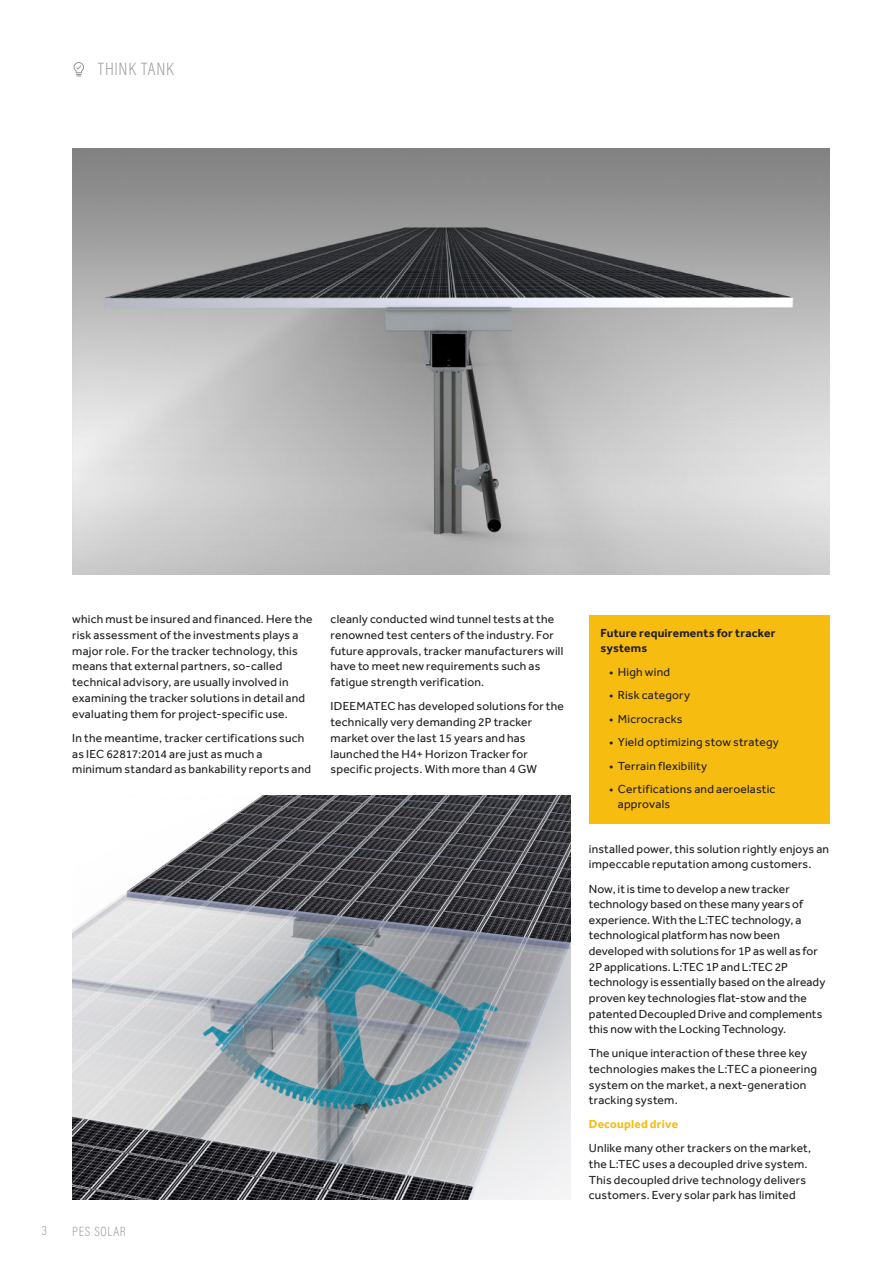
<style>
.page{position:relative;width:893px;height:1263px;background:#fff}
.page>*{position:absolute;margin:0;border:0;box-sizing:border-box;transform-origin:0 0}
.t1{font:200 18px "Acumin Pro Cond";letter-spacing:.04em;color:#939598}
.t2{font:200 13.5px "Acumin Pro Cond";letter-spacing:.05em;color:#939598}
.t3{font:12px/15.8px "Effra";letter-spacing:.015em;color:#231f20}
.t4{font:700 12px/15px "Effra";letter-spacing:.015em;color:#231f20}
.t5{font:700 12px "Effra";letter-spacing:.02em;color:#f6bc0f}
</style>
<div class="page">
<svg style="left:73px;top:62px;width:11px;height:15px"></svg>
<img style="left:72px;top:149px;width:757px;height:426px">
<img style="left:72px;top:795px;width:499px;height:404px">
<div style="left:589px;top:615px;width:240px;height:208px;background:#f6bc0f"></div>
<h1 class="t1" style="left:98px;top:59px;width:77px">THINK TANK</h1>
<p class="t3" style="left:72px;top:612px;width:242px">which must be insured and financed. Here the risk assessment of the investments plays a major role. For the tracker technology, this means that external partners, so-called technical advisory, are usually involved in examining the tracker solutions in detail and evaluating them for project-specific use.</p>
<p class="t3" style="left:72px;top:731px;width:240px">In the meantime, tracker certifications such as IEC 62817:2014 are just as much a minimum standard as bankability reports and</p>
<p class="t3" style="left:331px;top:612px;width:234px">cleanly conducted wind tunnel tests at the renowned test centers of the industry. For future approvals, tracker manufacturers will have to meet new requirements such as fatigue strength verification.</p>
<p class="t3" style="left:331px;top:699px;width:235px">IDEEMATEC has developed solutions for the technically very demanding 2P tracker market over the last 15 years and has launched the H4+ Horizon Tracker for specific projects. With more than 4 GW</p>
<p class="t2" style="left:42px;top:1223px;width:7px">3</p>
<p class="t2" style="left:72px;top:1224px;width:55px">PES SOLAR</p>
<p class="t4" style="left:601px;top:626px;width:176px">Future requirements for tracker systems</p>
<p class="t3" style="left:609px;top:664px;width:62px">• High wind</p>
<p class="t3" style="left:609px;top:688px;width:83px">• Risk category</p>
<p class="t3" style="left:609px;top:711px;width:75px">• Microcracks</p>
<p class="t3" style="left:609px;top:735px;width:171px">• Yield optimizing stow strategy</p>
<p class="t3" style="left:609px;top:758px;width:99px">• Terrain flexibility</p>
<p class="t3" style="left:618px;top:782px;width:159px;line-height:15px;text-indent:-9px">• Certifications and aeroelastic approvals</p>
<p class="t3" style="left:589px;top:842px;width:242px">installed power, this solution rightly enjoys an impeccable reputation among customers.</p>
<p class="t3" style="left:589px;top:881px;width:238px">Now, it is time to develop a new tracker technology based on these many years of experience. With the L:TEC technology, a technological platform has now been developed with solutions for 1P as well as for 2P applications. L:TEC 1P and L:TEC 2P technology is essentially based on the already proven key technologies flat-stow and the patented Decoupled Drive and complements this now with the Locking Technology.</p>
<p class="t3" style="left:589px;top:1046px;width:230px">The unique interaction of these three key technologies makes the L:TEC a pioneering system on the market, a next-generation tracking system.</p>
<p class="t5" style="left:589px;top:1119px;width:91px">Decoupled drive</p>
<p class="t3" style="left:589px;top:1141px;width:224px">Unlike many other trackers on the market, the L:TEC uses a decoupled drive system.<br>This decoupled drive technology delivers customers. Every solar park has limited</p>
</div>
